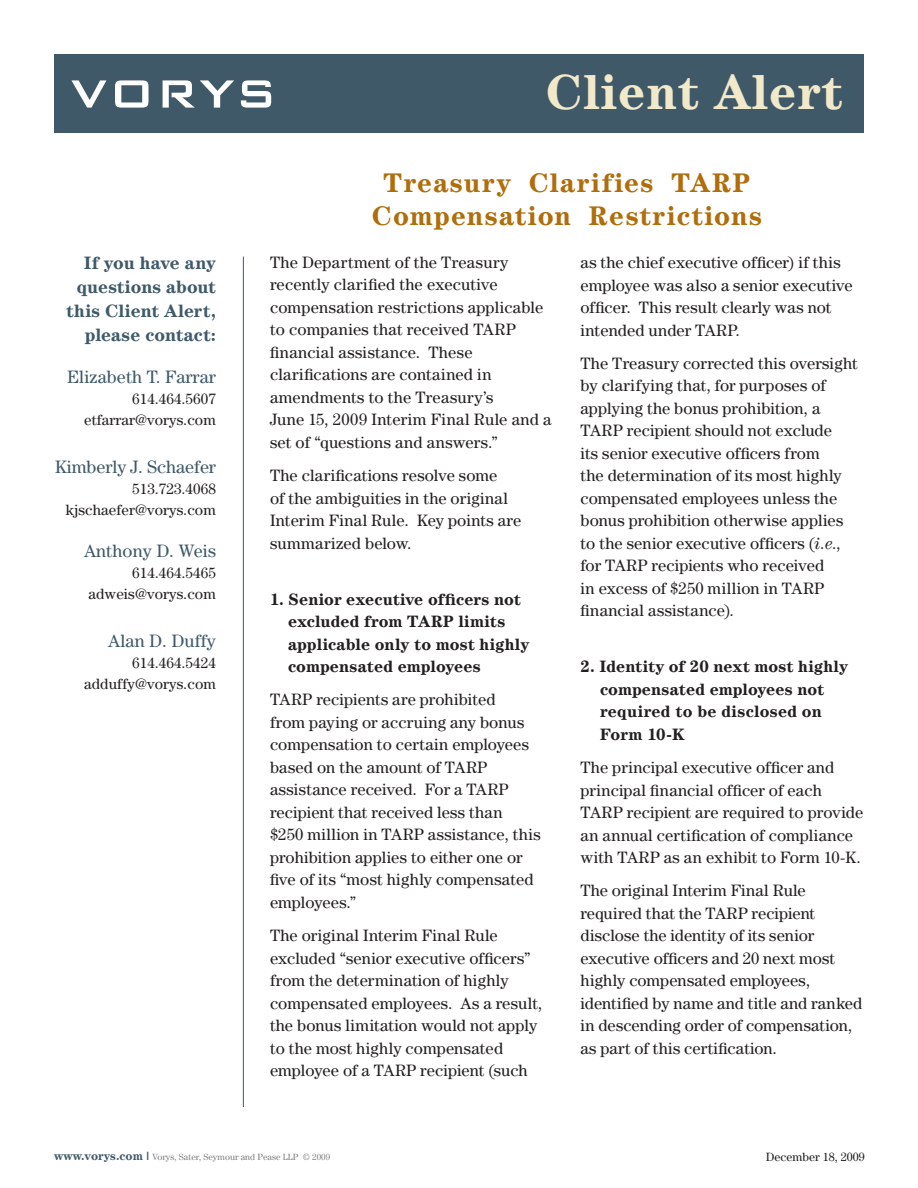
<style>
.page{position:relative;width:918px;height:1188px;background:#fff}
.page>*{position:absolute;margin:0;border:0;box-sizing:border-box;transform-origin:0 0}
.t1{font:700 49.5px "Century";letter-spacing:.02em;color:#f2e8ca}
.t2{font:700 27px/33px "Century";letter-spacing:.05em;color:#af6e0b;text-align:center}
.t3{font:18px "Century";letter-spacing:.005em;color:#405968}
.t4{font:700 18px/24px "Century";letter-spacing:-.005em;color:#405968;text-align:right}
.t5{font:16.5px/22.5px "Century";letter-spacing:.005em;color:#231f20}
.t6{font:700 16.5px/22.5px "Century";letter-spacing:.005em;color:#231f20}
.t7{font:15px/21px "Century";letter-spacing:.005em;color:#231f20;text-align:right}
.t8{font:12px "Century";color:#231f20}
.t9{font:9px "Century";color:#808285}
.s1{font-style:italic}
.s2{font-weight:700;font-size:12px;color:#405968}
</style>
<div class="page">
<div style="left:54px;top:54px;width:810px;height:79px;background:#405968"></div>
<svg style="left:71px;top:80px;width:35px;height:28px"></svg>
<svg style="left:163px;top:80px;width:71px;height:28px"></svg>
<svg style="left:241px;top:80px;width:30px;height:28px"></svg>
<svg style="left:115px;top:80px;width:34px;height:28px"></svg>
<hr style="left:243px;top:256px;width:1px;height:851px;background:#405968">
<h1 class="t1" style="left:546px;top:63px;width:298px">Client Alert</h1>
<p class="t4" style="left:66px;top:250px;width:151px">If you have any questions about this Client Alert, please contact:</p>
<p class="t3" style="left:67px;top:366px;width:150px">Elizabeth T. Farrar</p>
<p class="t7" style="left:84px;top:388px;width:133px">614.464.5607 etfarrar@vorys.com</p>
<p class="t3" style="left:55px;top:456px;width:163px">Kimberly J. Schaefer</p>
<p class="t7" style="left:66px;top:478px;width:152px">513.723.4068 kjschaefer@vorys.com</p>
<p class="t3" style="left:84px;top:541px;width:133px">Anthony D. Weis</p>
<p class="t7" style="left:89px;top:562px;width:129px">614.464.5465 adweis@vorys.com</p>
<p class="t3" style="left:108px;top:631px;width:109px">Alan D. Duffy</p>
<p class="t7" style="left:84px;top:652px;width:133px">614.464.5424 adduffy@vorys.com</p>
<h2 class="t2" style="left:372px;top:166px;width:392px">Treasury Clarifies TARP<br>Compensation Restrictions</h2>
<p class="t5" style="left:270px;top:251px;width:283px">The Department of the Treasury recently clarified the executive compensation restrictions applicable to companies that received TARP financial assistance. These clarifications are contained in amendments to the Treasury’s<br>June 15, 2009 Interim Final Rule and a set of “questions and answers.”</p>
<p class="t5" style="left:270px;top:464px;width:253px">The clarifications resolve some<br>of the ambiguities in the original<br>Interim Final Rule. Key points are summarized below.</p>
<p class="t6" style="left:288px;top:587px;width:243px;text-indent:-18px">1. Senior executive officers not excluded from TARP limits applicable only to most highly compensated employees</p>
<p class="t5" style="left:270px;top:688px;width:272px">TARP recipients are prohibited<br>from paying or accruing any bonus compensation to certain employees based on the amount of TARP assistance received. For a TARP recipient that received less than<br>$250 million in TARP assistance, this prohibition applies to either one or five of its “most highly compensated employees.”</p>
<p class="t5" style="left:270px;top:924px;width:274px">The original Interim Final Rule excluded “senior executive officers” from the determination of highly compensated employees. As a result, the bonus limitation would not apply to the most highly compensated employee of a TARP recipient (such</p>
<p class="t5" style="left:580px;top:251px;width:274px">as the chief executive officer) if this employee was also a senior executive officer. This result clearly was not intended under TARP.</p>
<p class="t5" style="left:580px;top:352px;width:279px">The Treasury corrected this oversight by clarifying that, for purposes of applying the bonus prohibition, a TARP recipient should not exclude<br>its senior executive officers from<br>the determination of its most highly compensated employees unless the bonus prohibition otherwise applies to the senior executive officers (<span class="s1">i.e.</span>, for TARP recipients who received<br>in excess of $250 million in TARP financial assistance).</p>
<p class="t6" style="left:600px;top:655px;width:250px;text-indent:-20px">2. Identity of 20 next most highly compensated employees not required to be disclosed on<br>Form 10-K</p>
<p class="t5" style="left:580px;top:756px;width:284px">The principal executive officer and principal financial officer of each TARP recipient are required to provide an annual certification of compliance with TARP as an exhibit to Form 10-K.</p>
<p class="t5" style="left:580px;top:879px;width:283px">The original Interim Final Rule required that the TARP recipient disclose the identity of its senior executive officers and 20 next most highly compensated employees, identified by name and title and ranked in descending order of compensation, as part of this certification.</p>
<p class="t9" style="left:54px;top:1152px;width:278px"><span class="s2">www.vorys.com |</span> Vorys, Sater, Seymour and Pease LLP © 2009</p>
<p class="t8" style="left:766px;top:1149px;width:100px">December 18, 2009</p>
</div>
